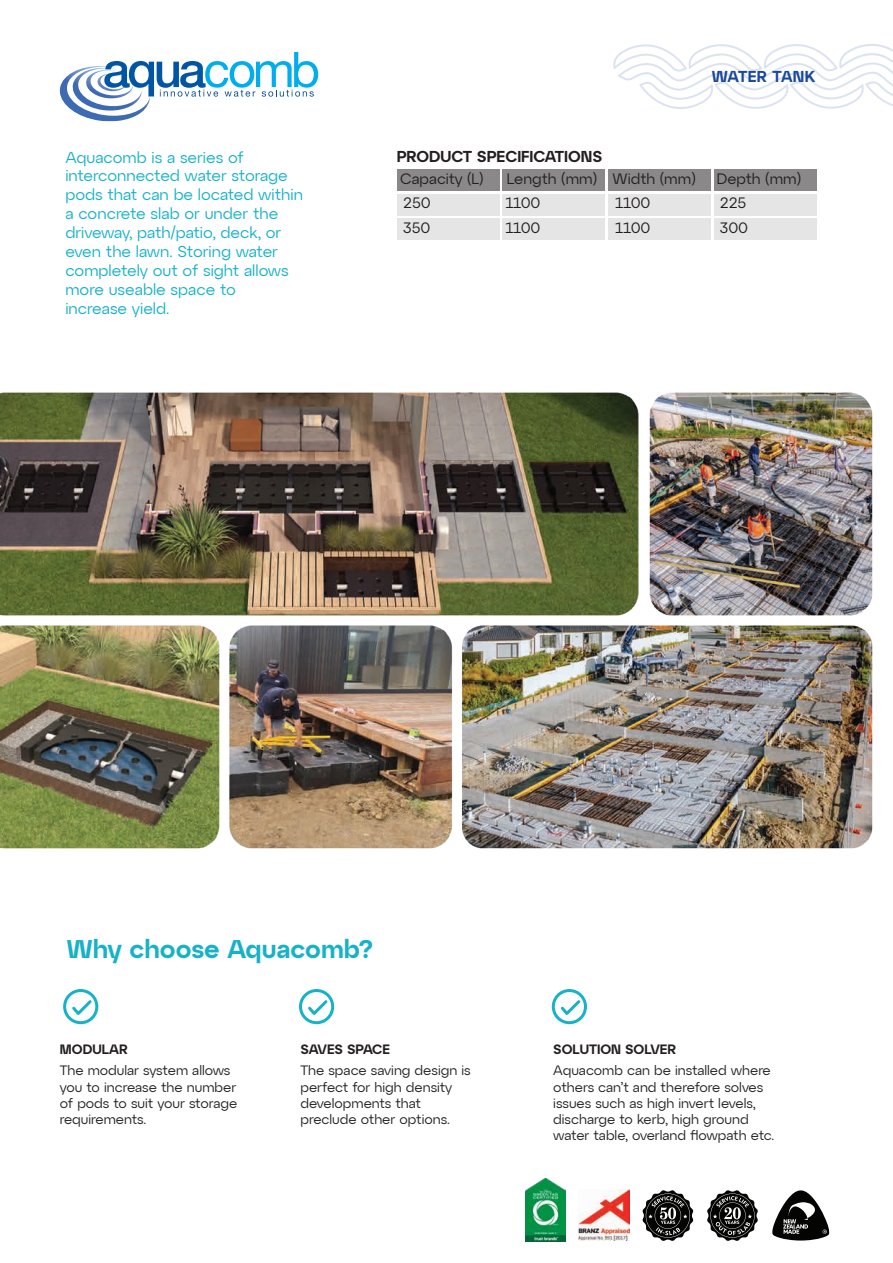
<style>
.page{position:relative;width:893px;height:1263px;background:#fff}
.page>*{position:absolute;margin:0;border:0;box-sizing:border-box;transform-origin:0 0}
.t1{font:600 25.5px "Atyp Display";color:#15b2c8}
.t2{font:15.75px/18.9px "Atyp Display";color:#15b2c8}
.t3{font:600 15.75px "Atyp Display";color:#231f20}
.t4{font:600 15.75px "Atyp Display";letter-spacing:.025em;color:#19479c}
.t5{font:15px "Atyp Display";letter-spacing:-.005em;color:#231f20}
.t6{font:13.5px/16.2px "Atyp Display";color:#231f20}
.s1{font-weight:600}
</style>
<div class="page">
<svg style="left:613px;top:44px;width:280px;height:65px"></svg>
<div style="left:397px;top:169px;width:102px;height:22px;background:#8a8889"></div>
<div style="left:502px;top:169px;width:103px;height:22px;background:#8a8889"></div>
<div style="left:608px;top:169px;width:103px;height:22px;background:#8a8889"></div>
<div style="left:714px;top:169px;width:102px;height:22px;background:#8a8889"></div>
<div style="left:397px;top:194px;width:102px;height:22px;background:#e5e5e5"></div>
<div style="left:502px;top:194px;width:103px;height:22px;background:#e5e5e5"></div>
<div style="left:608px;top:194px;width:103px;height:22px;background:#e5e5e5"></div>
<div style="left:714px;top:194px;width:102px;height:22px;background:#e5e5e5"></div>
<div style="left:397px;top:218px;width:102px;height:22px;background:#e5e5e5"></div>
<div style="left:502px;top:218px;width:103px;height:22px;background:#e5e5e5"></div>
<div style="left:608px;top:218px;width:103px;height:22px;background:#e5e5e5"></div>
<div style="left:714px;top:218px;width:102px;height:22px;background:#e5e5e5"></div>
<div style="left:63px;top:989px;width:35px;height:35px;border:3px solid #15b2c8;border-radius:50%"></div>
<svg style="left:69px;top:997px;width:25px;height:21px"></svg>
<div style="left:299px;top:989px;width:35px;height:35px;border:3px solid #15b2c8;border-radius:50%"></div>
<svg style="left:305px;top:997px;width:25px;height:21px"></svg>
<div style="left:552px;top:989px;width:35px;height:35px;border:3px solid #15b2c8;border-radius:50%"></div>
<svg style="left:558px;top:997px;width:25px;height:21px"></svg>
<img style="left:60px;top:66px;width:90px;height:55px">
<svg style="left:104px;top:52px;width:214px;height:45px"></svg>
<svg style="left:772px;top:1190px;width:58px;height:50px"></svg>
<svg style="left:707px;top:1190px;width:51px;height:51px"></svg>
<svg style="left:643px;top:1190px;width:50px;height:51px"></svg>
<img style="left:578px;top:1189px;width:51px;height:51px">
<img style="left:0;top:392px;width:873px;height:457px">
<img style="left:526px;top:1178px;width:40px;height:63px">
<p class="t2" style="left:65px;top:147px;width:239px">Aquacomb is a series of interconnected water storage pods that can be located within a concrete slab or under the driveway, path/patio, deck, or even the lawn. Storing water completely out of sight allows more useable space to<br>increase yield.</p>
<p class="t4" style="left:711px;top:64px;width:106px">WATER TANK</p>
<p class="t3" style="left:397px;top:144px;width:207px">PRODUCT SPECIFICATIONS</p>
<p class="t5" style="left:400px;top:167px;width:85px">Capacity (L)</p>
<p class="t5" style="left:507px;top:167px;width:191px">Length (mm) Width (mm)</p>
<p class="t5" style="left:717px;top:167px;width:86px">Depth (mm)</p>
<p class="t5" style="left:403px;top:192px;width:29px">250</p>
<p class="t5" style="left:505px;top:192px;width:37px">1100</p>
<p class="t5" style="left:615px;top:192px;width:37px">1100</p>
<p class="t5" style="left:720px;top:192px;width:28px">225</p>
<p class="t5" style="left:403px;top:216px;width:29px">350</p>
<p class="t5" style="left:505px;top:216px;width:37px">1100</p>
<p class="t5" style="left:615px;top:216px;width:37px">1100</p>
<p class="t5" style="left:720px;top:216px;width:30px">300</p>
<p class="t1" style="left:66px;top:929px;width:308px">Why choose Aquacomb?</p>
<p class="t6" style="left:60px;top:1038px;width:172px;line-height:21px"><span class="s1">MODULAR<br></span>The modular system allows</p>
<p class="t6" style="left:60px;top:1078px;width:179px;text-align:justify">you to increase the number of pods to suit your storage requirements.</p>
<p class="t6" style="left:300px;top:1038px;width:172px;line-height:21px"><span class="s1">SAVES SPACE<br></span>The space saving design is</p>
<p class="t6" style="left:300px;top:1078px;width:153px">perfect for high density developments that preclude other options.</p>
<p class="t6" style="left:553px;top:1038px;width:219px;line-height:21px"><span class="s1">SOLUTION SOLVER<br></span>Aquacomb can be installed where</p>
<p class="t6" style="left:553px;top:1078px;width:223px">others can’t and therefore solves issues such as high invert levels, discharge to kerb, high ground water table, overland flowpath etc.</p>
</div>
